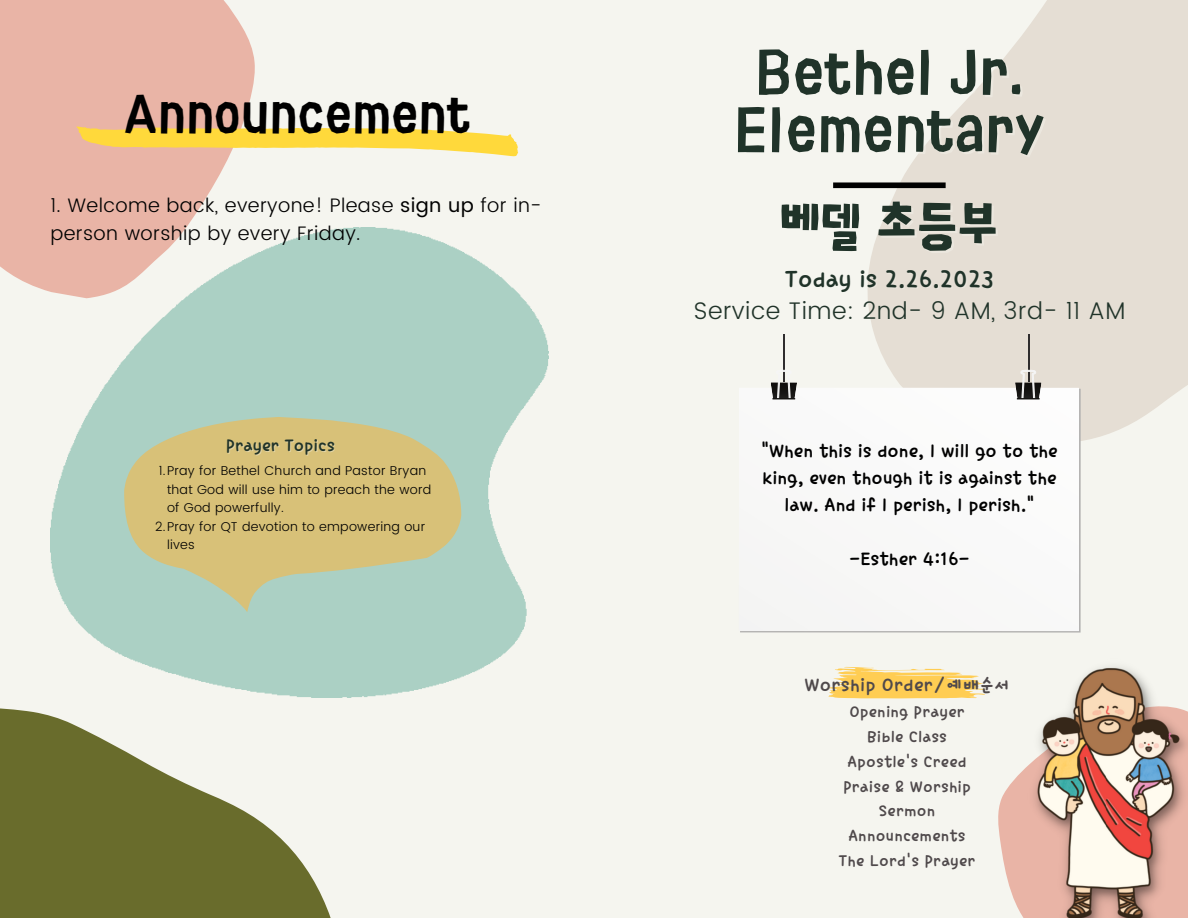
<style>
.page{position:relative;width:1188px;height:918px;background:#f5f5ef}
.page>*{position:absolute;margin:0;border:0;box-sizing:border-box;transform-origin:0 0}
.t1{font:52.05px/57.3px "TT Sangsangongjakso R";color:#203329;text-align:center}
.t2{font:50.55px "TT Sangsangongjakso R";color:#203329}
.t3{font:45px "TT Sangsangongjakso R";color:#000}
.t4{font:27px "TT Dalpangi R";letter-spacing:.02em;color:#203329}
.t5{font:300 24px "Poppins";letter-spacing:.02em;color:#203329}
.t6{font:21px/27px "TT Dalpangi R";letter-spacing:.02em;color:#000;text-align:center}
.t7{font:21px "TT Dalpangi R";letter-spacing:.03em;color:#4f494b}
.t8{font:300 19.5px/28.2px "Poppins";letter-spacing:.02em;color:#000}
.t9{font:19.2px "TT Dalpangi R";letter-spacing:.02em;color:#203329}
.t10{font:18px/24.8px "TT Dalpangi R";letter-spacing:.03em;color:#4f494b;text-align:center}
.t11{font:300 12.75px "Poppins";letter-spacing:.02em;color:#000}
.s1{font-weight:400}
</style>
<div class="page">
<svg style="left:0;top:0;width:255px;height:292px;background:#eab9ac"></svg>
<svg style="left:0;top:708px;width:331px;height:210px;fill:#696c2c"></svg>
<svg style="left:833px;top:0;width:355px;height:441px;fill:#e5ded4"></svg>
<svg style="left:946px;top:698px;width:82px;height:220px"></svg>
<div style="left:833px;top:182px;width:113px;height:6px;background:#000"></div>
<div style="left:772px;top:387px;width:307px;height:187px;background:#f9f9f9"></div>
<hr style="left:784px;top:334px;width:1px;height:48px;background:#2f2d2e">
<svg style="left:771px;top:370px;width:26px;height:29px"></svg>
<hr style="left:1028px;top:334px;width:1px;height:48px;background:#2f2d2e">
<svg style="left:1015px;top:370px;width:27px;height:29px"></svg>
<img style="left:1028px;top:667px;width:160px;height:251px">
<svg style="left:76px;top:126px;width:442px;height:31px"></svg>
<svg style="left:828px;top:667px;width:158px;height:31px"></svg>
<img style="left:50px;top:228px;width:499px;height:470px">
<svg style="left:124px;top:417px;width:337px;height:195px;background:#cac58f"></svg>
<h3 class="t3" style="left:123px;top:92px;width:349px">Announcement</h3>
<h3 class="t8" style="left:50px;top:191px;width:493px">1. Welcome back, everyone! Please <span class="s1">sign up</span> for in&shy;person worship by every Friday.</h3>
<h3 class="t9" style="left:226px;top:436px;width:110px">Prayer Topics</h3>
<p class="t11" style="left:159px;top:464px;width:269px">1.Pray for Bethel Church and Pastor Bryan</p>
<p class="t11" style="left:167px;top:482px;width:266px">that God will use him to preach the word</p>
<p class="t11" style="left:167px;top:500px;width:118px">of God powerfully.</p>
<p class="t11" style="left:155px;top:519px;width:272px">2.Pray for QT devotion to empowering our</p>
<p class="t11" style="left:167px;top:537px;width:29px">lives</p>
<h1 class="t1" style="left:734px;top:44px;width:312px">Bethel Jr.<br>Elementary</h1>
<h2 class="t2" style="left:781px;top:201px;width:219px">베델 초등부</h2>
<h3 class="t4" style="left:785px;top:266px;width:210px">Today is 2.26.2023</h3>
<h3 class="t5" style="left:694px;top:297px;width:433px">Service Time: 2nd- 9 AM, 3rd- 11 AM</h3>
<h3 class="t6" style="left:762px;top:437px;width:298px">"When this is done, I will go to the king, even though it is against the law. And if I perish, I perish."</h3>
<h3 class="t6" style="left:850px;top:545px;width:122px">-Esther 4:16-</h3>
<h3 class="t7" style="left:805px;top:675px;width:206px">Worship Order/예배순서</h3>
<h3 class="t10" style="left:839px;top:700px;width:138px">Opening Prayer<br>Bible Class<br>Apostle's Creed<br>Praise &amp; Worship<br>Sermon<br>Announcements<br>The Lord's Prayer</h3>
</div>
